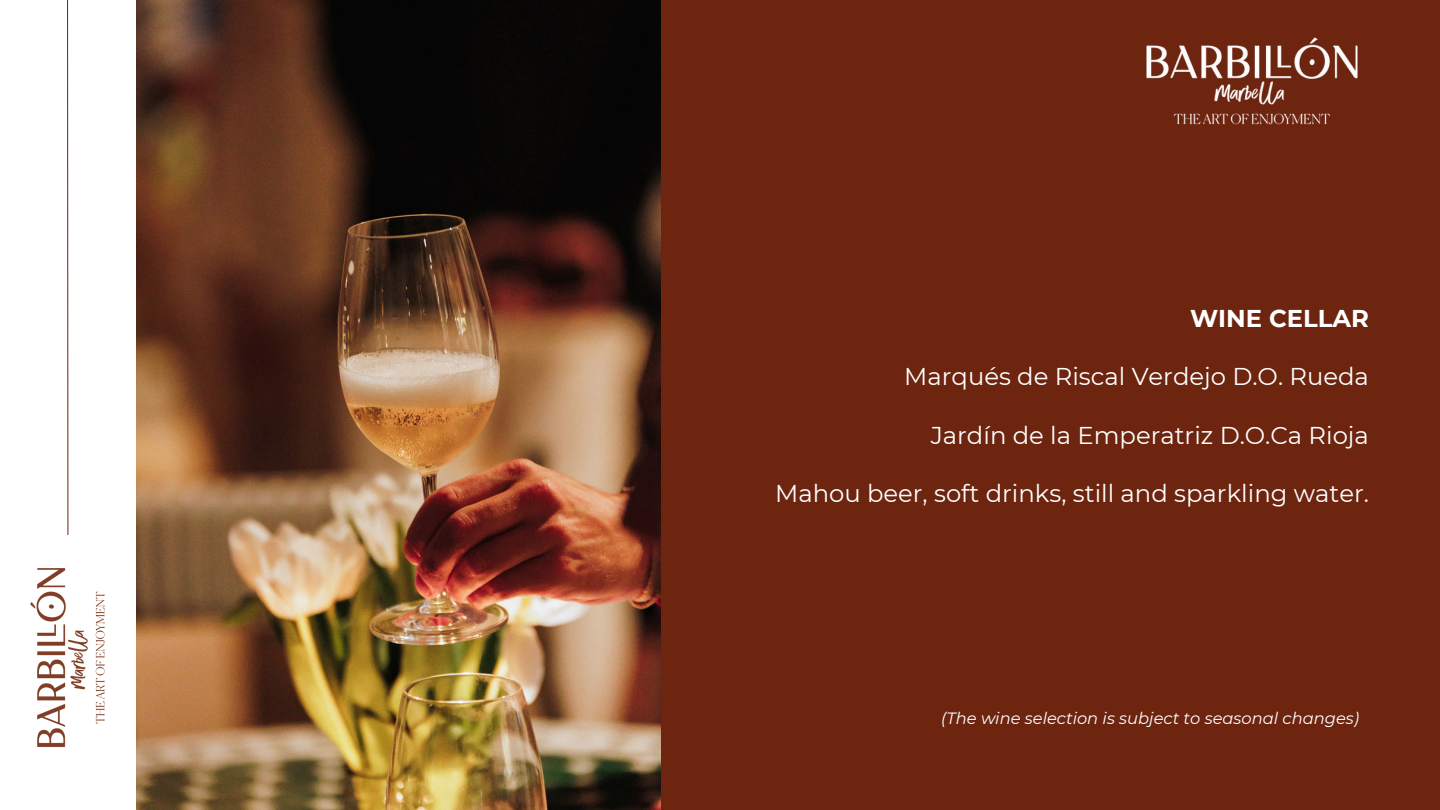
<style>
.page{position:relative;width:1440px;height:810px;background:#6d2510}
.page>*{position:absolute;margin:0;border:0;box-sizing:border-box;transform-origin:0 0}
.t1{font:24.3px "Montserrat";color:#fff}
.t2{font:700 24.3px "Montserrat";color:#fff}
.t3{font:italic 16.3px "Montserrat";color:#fff}
</style>
<div class="page">
<img style="left:1146px;top:37px;width:212px;height:88px">
<img style="left:135px;top:0;width:525px;height:810px">
<div style="left:0;top:0;width:135px;height:810px;background:#fff"></div>
<svg style="left:67px;top:0;width:2px;height:535px"></svg>
<img style="left:30px;top:568px;width:75px;height:179px">
<p class="t2" style="left:1190px;top:303px;width:180px">WINE CELLAR</p>
<h1 class="t1" style="left:904px;top:362px;width:466px">Marqués de Riscal Verdejo D.O. Rueda</h1>
<p class="t1" style="left:931px;top:420px;width:440px">Jardín de la Emperatriz D.O.Ca Rioja</p>
<h2 class="t1" style="left:775px;top:479px;width:595px">Mahou beer, soft drinks, still and sparkling water.</h2>
<p class="t3" style="left:941px;top:708px;width:420px">(The wine selection is subject to seasonal changes)</p>
</div>
